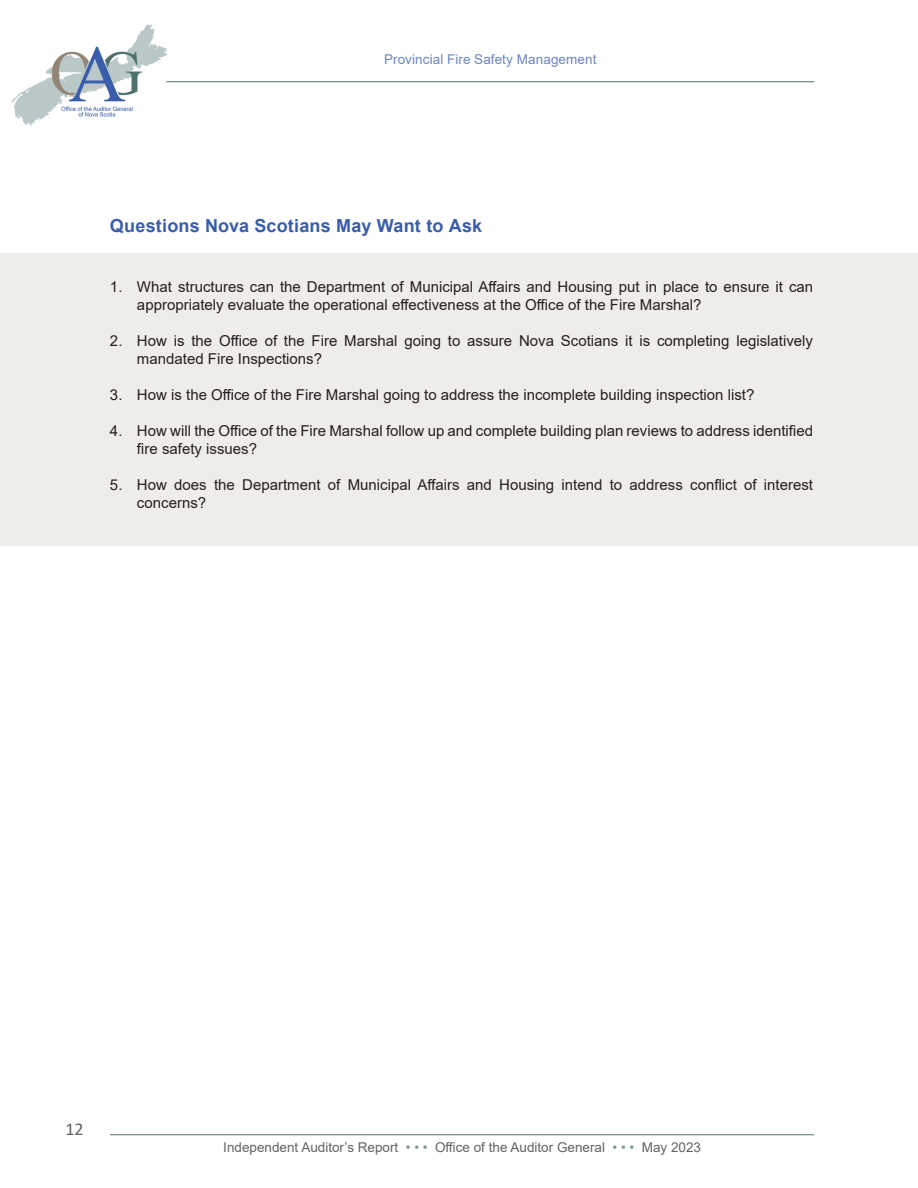
<style>
.page{position:relative;width:918px;height:1188px;background:#fff}
.page>*{position:absolute;margin:0;border:0;box-sizing:border-box;transform-origin:0 0}
.A-Heading_2{font:700 18px "Arial";letter-spacing:.01em;color:#3a5dab}
.t1{font:18px "Calibri";color:#636366}
.t2{font:15px/18px "Arial";color:#231f20}
.t3{font:13.5px "Arial";color:#636366}
.t4{font:13.5px "Arial";letter-spacing:.005em;color:#6b86c0}
.s1{color:#7b9592}
</style>
<div class="page">
<img style="left:11px;top:25px;width:155px;height:100px">
<hr style="left:166px;top:81px;width:648px;height:1px;background:#4f726e">
<hr style="left:110px;top:1134px;width:704px;height:1px;background:#4f726e">
<div style="left:0;top:253px;width:918px;height:292px;background:#efedea"></div>
<p class="t4" style="left:384px;top:50px;width:214px">Provincial Fire Safety Management</p>
<p class="A-Heading_2" style="left:110px;top:213px;width:374px">Questions Nova Scotians May Want to Ask</p>
<p class="t2" style="left:137px;top:277px;width:678px;text-indent:-27px">1. What structures can the Department of Municipal Affairs and Housing put in place to ensure it can appropriately evaluate the operational effectiveness at the Office of the Fire Marshal?</p>
<p class="t2" style="left:137px;top:331px;width:678px;text-indent:-27px">2. How is the Office of the Fire Marshal going to assure Nova Scotians it is completing legislatively mandated Fire Inspections?</p>
<p class="t2" style="left:110px;top:385px;width:646px">3. How is the Office of the Fire Marshal going to address the incomplete building inspection list?</p>
<p class="t2" style="left:137px;top:421px;width:678px;text-indent:-27px">4. How will the Office of the Fire Marshal follow up and complete building plan reviews to address identified fire safety issues?</p>
<p class="t2" style="left:137px;top:475px;width:678px;text-indent:-27px">5. How does the Department of Municipal Affairs and Housing intend to address conflict of interest concerns?</p>
<p class="t1" style="left:65px;top:1116px;width:20px">12</p>
<p class="t3" style="left:223px;top:1138px;width:479px">Independent Auditor’s Report <span class="s1">• • •</span> Office of the Auditor General <span class="s1">• • •</span> May 2023</p>
</div>
